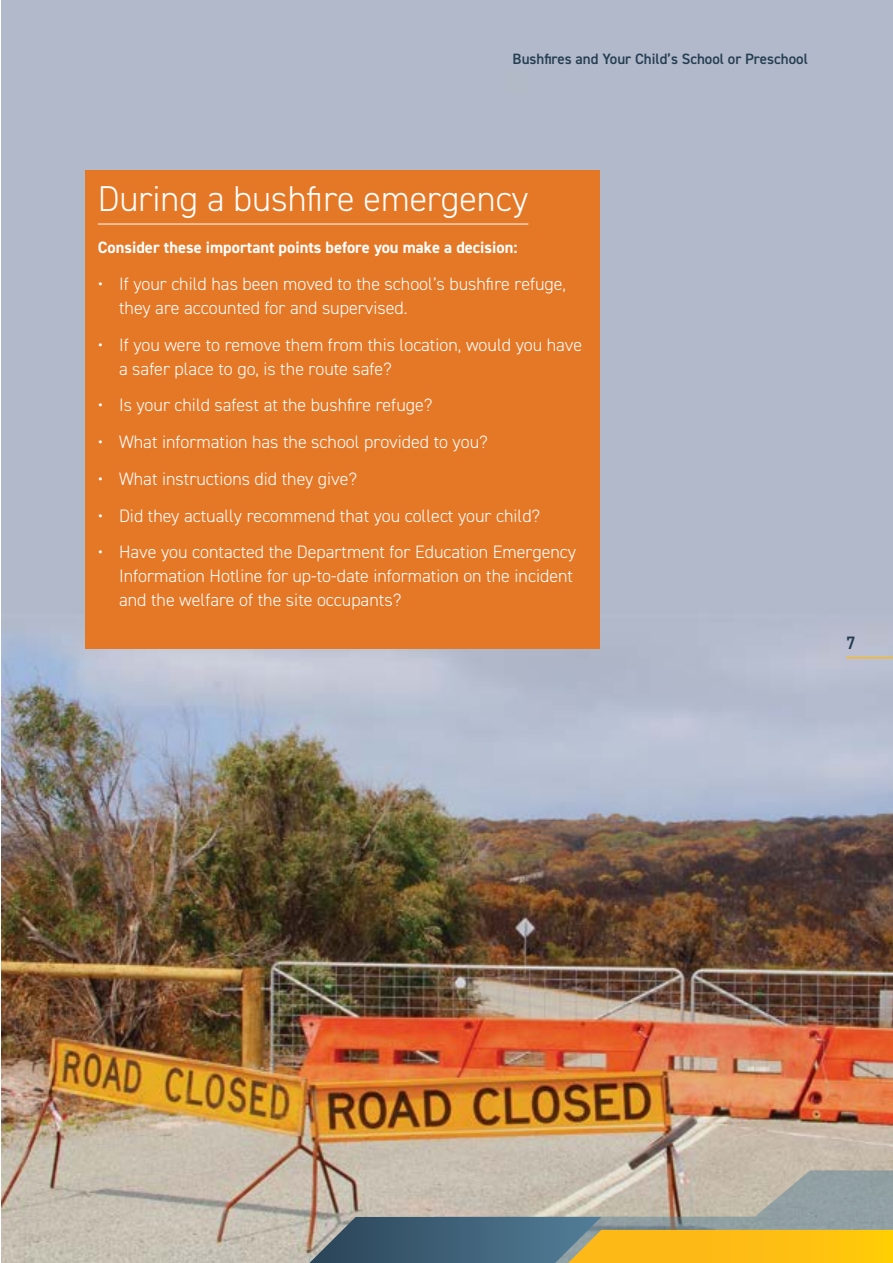
<style>
.page{position:relative;width:893px;height:1263px;background:#fff}
.page>*{position:absolute;margin:0;border:0;box-sizing:border-box;transform-origin:0 0}
.t1{font:300 36px "DIN2014";color:#fff}
.t2{font:300 18px/24px "DIN2014";color:#fff}
.t3{font:600 18px "DIN2014";color:#253e51}
.t4{font:700 16.5px "DIN2014";color:#fff}
.t5{font:600 15px "DIN2014";color:#253e51}
</style>
<div class="page">
<img style="left:1px;top:0;width:892px;height:1263px">
<div style="left:85px;top:170px;width:515px;height:478px;background:#e57827"></div>
<hr style="left:98px;top:224px;width:430px;height:1px;background:#fff">
<svg style="left:351px;top:1170px;width:542px;height:47px;background:#bab5aa"></svg>
<svg style="left:297px;top:1217px;width:596px;height:46px;background:#99915a"></svg>
<hr style="left:846px;top:657px;width:47px;height:1px;background:#fdb916">
<p class="t5" style="left:513px;top:49px;width:297px">Bushfires and Your Child’s School or Preschool</p>
<h1 class="t1" style="left:98px;top:177px;width:432px">During a bushfire emergency</h1>
<p class="t4" style="left:98px;top:236px;width:421px">Consider these important points before you make a decision:</p>
<p class="t2" style="left:119px;top:272px;width:448px;text-indent:-21px">• If your child has been moved to the school’s bushfire refuge, they are accounted for and supervised.</p>
<p class="t2" style="left:119px;top:333px;width:465px;text-indent:-21px">• If you were to remove them from this location, would you have a safer place to go, is the route safe?</p>
<p class="t2" style="left:98px;top:393px;width:336px">• Is your child safest at the bushfire refuge?</p>
<p class="t2" style="left:98px;top:430px;width:392px">• What information has the school provided to you?</p>
<p class="t2" style="left:98px;top:467px;width:261px">• What instructions did they give?</p>
<p class="t2" style="left:98px;top:504px;width:444px">• Did they actually recommend that you collect your child?</p>
<p class="t2" style="left:119px;top:540px;width:458px;text-indent:-21px">• Have you contacted the Department for Education Emergency<br>Information Hotline for up-to-date information on the incident and the welfare of the site occupants?</p>
<p class="t3" style="left:846px;top:630px;width:11px">7</p>
</div>
